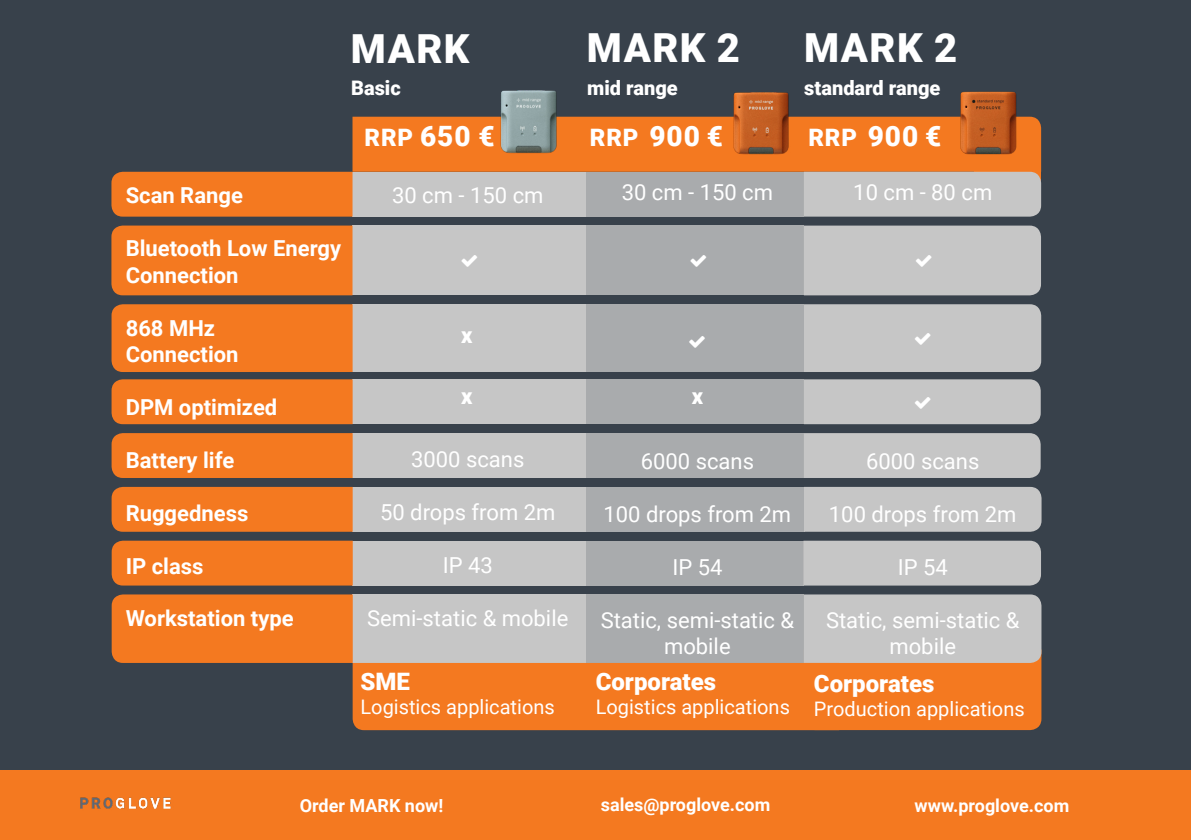
<style>
.page{position:relative;width:1191px;height:840px;background:#fff}
.page>*{position:absolute;margin:0;border:0;box-sizing:border-box;transform-origin:0 0}
.t1{font:900 40px "Roboto";letter-spacing:.035em;color:#fff}
.t2{font:900 28px "Roboto";letter-spacing:.035em;color:#fff}
.t3{font:900 24px "Roboto";color:#fff}
.t4{font:22px/26.4px "Roboto";color:#fff;text-align:center}
.t5{font:700 22px/26.4px "Roboto";color:#fff}
.t6{font:900 22px "Roboto";color:#fff}
.t7{font:20px "Roboto";color:#fff}
.t8{font:900 20px "Roboto";color:#fff}
.t9{font:700 18px "Roboto";color:#fff}
.s1{font-size:24px}
</style>
<div class="page">
<div style="left:0;top:0;width:1191px;height:776px;background:#38414b"></div>
<div style="left:352px;top:225px;width:234px;height:70px;background:#c6c6c6"></div>
<div style="left:586px;top:225px;width:218px;height:70px;background:#a9abad"></div>
<div style="left:353px;top:304px;width:233px;height:68px;background:#c6c6c6"></div>
<div style="left:586px;top:304px;width:218px;height:68px;background:#a9abad"></div>
<div style="left:352px;top:379px;width:234px;height:45px;background:#c6c6c6"></div>
<div style="left:586px;top:379px;width:218px;height:45px;background:#a9abad"></div>
<div style="left:352px;top:433px;width:234px;height:44px;background:#c6c6c6"></div>
<div style="left:586px;top:433px;width:218px;height:44px;background:#a9abad"></div>
<div style="left:804px;top:433px;width:236px;height:44px;background:#c6c6c6"></div>
<div style="left:352px;top:486px;width:234px;height:45px;background:#c6c6c6"></div>
<div style="left:352px;top:540px;width:234px;height:45px;background:#c6c6c6"></div>
<div style="left:586px;top:486px;width:218px;height:45px;background:#a9abad"></div>
<div style="left:586px;top:540px;width:217px;height:45px;background:#a9abad"></div>
<div style="left:804px;top:486px;width:237px;height:45px;background:#c6c6c6"></div>
<div style="left:803px;top:540px;width:238px;height:45px;background:#c6c6c6"></div>
<svg style="left:111px;top:117px;width:930px;height:99px"></svg>
<div style="left:111px;top:304px;width:241px;height:68px;background:#f47920"></div>
<div style="left:112px;top:379px;width:240px;height:45px;background:#f47920"></div>
<div style="left:112px;top:433px;width:241px;height:44px;background:#f47920"></div>
<div style="left:112px;top:486px;width:241px;height:45px;background:#f47920"></div>
<div style="left:112px;top:540px;width:241px;height:45px;background:#f47920"></div>
<svg style="left:112px;top:594px;width:929px;height:135px;background:#c68b61"></svg>
<div style="left:111px;top:225px;width:241px;height:70px;background:#f47920"></div>
<div style="left:0;top:770px;width:1191px;height:69px;background:#f47920"></div>
<img style="left:495px;top:90px;width:68px;height:66px">
<img style="left:726px;top:92px;width:68px;height:65px">
<img style="left:953px;top:91px;width:68px;height:66px">
<img style="left:80px;top:797px;width:91px;height:12px">
<div style="left:804px;top:304px;width:237px;height:68px;background:#c6c6c6"></div>
<div style="left:804px;top:379px;width:236px;height:45px;background:#c6c6c6"></div>
<div style="left:804px;top:225px;width:237px;height:70px;background:#c6c6c6"></div>
<h1 class="t1" style="left:351px;top:20px;width:120px">MARK</h1>
<h1 class="t1" style="left:587px;top:20px;width:155px">MARK 2</h1>
<h1 class="t1" style="left:804px;top:20px;width:155px">MARK 2</h1>
<p class="t8" style="left:351px;top:74px;width:51px">Basic</p>
<p class="t8" style="left:587px;top:74px;width:92px">mid range</p>
<p class="t8" style="left:804px;top:74px;width:138px">standard range</p>
<p class="t5" style="left:126px;top:181px;width:119px">Scan Range</p>
<p class="t5" style="left:126px;top:234px;width:217px">Bluetooth Low Energy<br>Connection</p>
<p class="t5" style="left:126px;top:313px;width:114px">868 MHz<br>Connection</p>
<p class="t5" style="left:126px;top:393px;width:153px">DPM optimized</p>
<p class="t5" style="left:126px;top:445px;width:110px">Battery life</p>
<p class="t5" style="left:126px;top:498px;width:124px">Ruggedness</p>
<p class="t5" style="left:126px;top:551px;width:79px">IP class</p>
<p class="t5" style="left:126px;top:604px;width:169px">Workstation type</p>
<p class="t2" style="left:364px;top:116px;width:132px"><span class="s1">RRP</span> 650 €</p>
<p class="t2" style="left:590px;top:116px;width:134px"><span class="s1">RRP</span> 900 €</p>
<p class="t2" style="left:808px;top:116px;width:134px"><span class="s1">RRP</span> 900 €</p>
<p class="t4" style="left:392px;top:181px;width:153px">30 cm - 150 cm</p>
<p class="t4" style="left:622px;top:178px;width:153px">30 cm - 150 cm</p>
<p class="t4" style="left:853px;top:178px;width:140px">10 cm - 80 cm</p>
<p class="t6" style="left:461px;top:320px;width:13px">x</p>
<p class="t6" style="left:461px;top:380px;width:13px">x</p>
<p class="t6" style="left:691px;top:380px;width:13px">x</p>
<p class="t4" style="left:411px;top:445px;width:115px">3000 scans</p>
<p class="t4" style="left:380px;top:498px;width:177px">50 drops from 2m</p>
<p class="t4" style="left:443px;top:550px;width:52px">IP 43</p>
<p class="t4" style="left:367px;top:603px;width:203px">Semi-static &amp; mobile</p>
<p class="t3" style="left:360px;top:664px;width:51px">SME</p>
<p class="t7" style="left:360px;top:692px;width:196px">Logistics applications</p>
<p class="t4" style="left:641px;top:447px;width:115px">6000 scans</p>
<p class="t4" style="left:603px;top:500px;width:189px">100 drops from 2m</p>
<p class="t4" style="left:672px;top:553px;width:52px">IP 54</p>
<p class="t4" style="left:600px;top:605px;width:195px">Static, semi-static &amp; mobile</p>
<p class="t3" style="left:595px;top:664px;width:122px">Corporates</p>
<p class="t7" style="left:595px;top:692px;width:196px">Logistics applications</p>
<p class="t4" style="left:866px;top:447px;width:115px">6000 scans</p>
<p class="t4" style="left:829px;top:500px;width:189px">100 drops from 2m</p>
<p class="t4" style="left:897px;top:553px;width:52px">IP 54</p>
<p class="t4" style="left:826px;top:605px;width:195px">Static, semi-static &amp; mobile</p>
<p class="t3" style="left:814px;top:666px;width:122px">Corporates</p>
<p class="t7" style="left:814px;top:694px;width:212px">Production applications</p>
<p class="t9" style="left:300px;top:792px;width:145px">Order MARK now!</p>
<p class="t9" style="left:601px;top:791px;width:171px">sales@proglove.com</p>
<p class="t9" style="left:914px;top:792px;width:156px">www.proglove.com</p>
</div>
